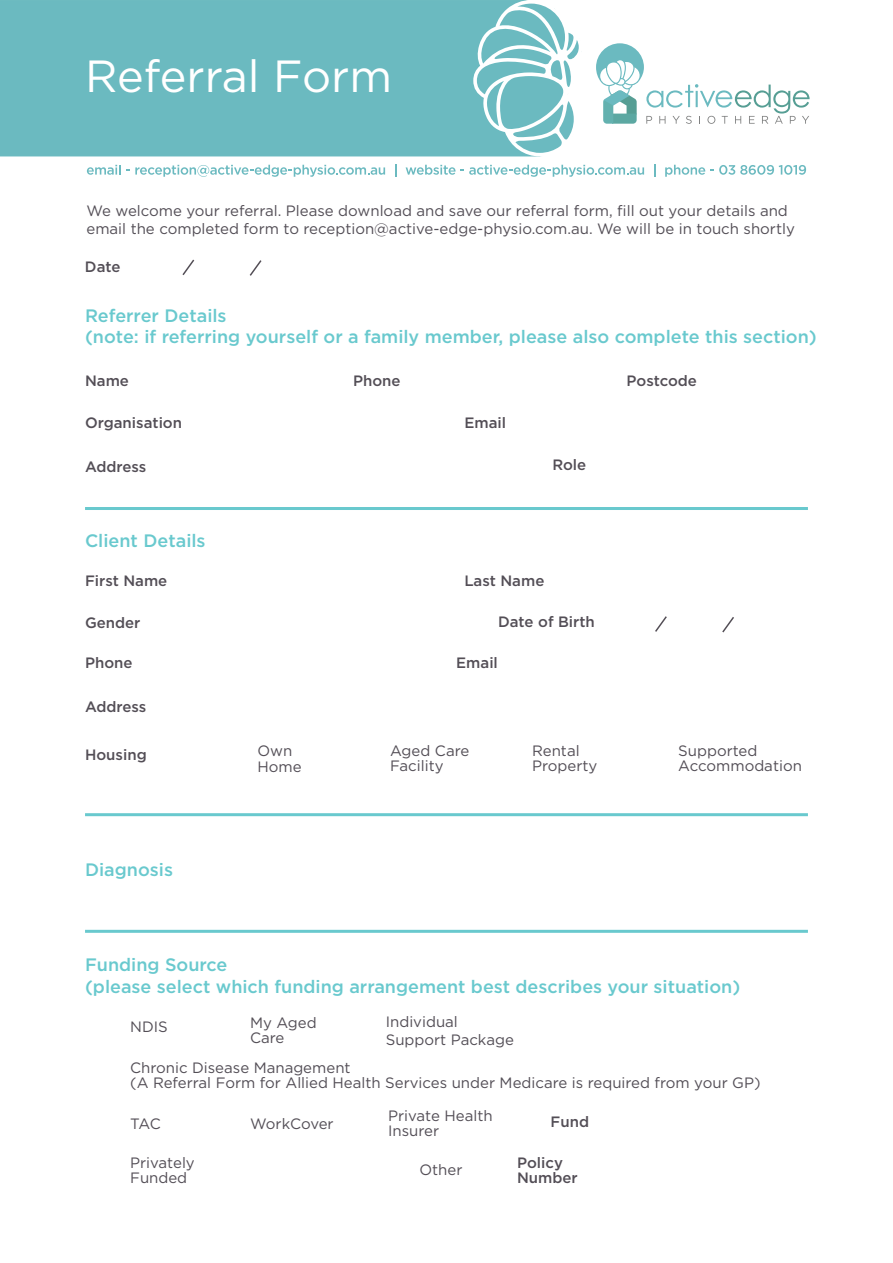
<style>
.page{position:relative;width:893px;height:1263px;background:#fff}
.page>*{position:absolute;margin:0;border:0;box-sizing:border-box;transform-origin:0 0}
.t1{font:45px "Gotham Pro";color:#fff}
.t2{font:500 18px/21.6px "Gotham Pro";color:#69c9ce}
.t3{font:15px/15.6px "Gotham Pro";color:#534e56}
.t4{font:500 15px/15.6px "Gotham Pro";color:#534e56}
</style>
<div class="page">
<hr style="left:85px;top:507px;width:723px;height:3px;background:#69c9ce">
<hr style="left:85px;top:813px;width:723px;height:3px;background:#69c9ce">
<hr style="left:85px;top:930px;width:723px;height:3px;background:#69c9ce">
<div style="left:0;top:0;width:473px;height:156px;background:#6bbac0"></div>
<svg style="left:473px;top:0;width:53px;height:156px"></svg>
<svg style="left:526px;top:0;width:53px;height:156px"></svg>
<svg style="left:596px;top:43px;width:214px;height:81px"></svg>
<svg style="left:87px;top:165px;width:298px;height:12px"></svg>
<svg style="left:395px;top:164px;width:1px;height:12px"></svg>
<svg style="left:406px;top:165px;width:238px;height:12px"></svg>
<svg style="left:654px;top:164px;width:1px;height:12px"></svg>
<svg style="left:665px;top:165px;width:141px;height:12px"></svg>
<svg style="left:655px;top:616px;width:12px;height:16px"></svg>
<svg style="left:722px;top:617px;width:12px;height:16px"></svg>
<svg style="left:182px;top:259px;width:13px;height:16px"></svg>
<svg style="left:249px;top:260px;width:13px;height:16px"></svg>
<h1 class="t1" style="left:85px;top:52px;width:309px">Referral Form</h1>
<p class="t3" style="left:86px;top:201px;width:710px;line-height:18px">We welcome your referral. Please download and save our referral form, fill out your details and email the completed form to reception@active-edge-physio.com.au. We will be in touch shortly</p>
<p class="t4" style="left:85px;top:259px;width:37px">Date</p>
<p class="t2" style="left:85px;top:304px;width:733px">Referrer Details<br>(note: if referring yourself or a family member, please also complete this section)</p>
<p class="t4" style="left:85px;top:372px;width:45px">Name</p>
<p class="t4" style="left:85px;top:415px;width:99px">Organisation</p>
<p class="t4" style="left:353px;top:372px;width:49px">Phone</p>
<p class="t4" style="left:626px;top:372px;width:72px">Postcode</p>
<p class="t4" style="left:464px;top:415px;width:43px">Email</p>
<p class="t4" style="left:85px;top:458px;width:63px">Address</p>
<p class="t4" style="left:552px;top:457px;width:35px">Role</p>
<p class="t2" style="left:85px;top:529px;width:122px">Client Details</p>
<p class="t4" style="left:85px;top:572px;width:84px">First Name</p>
<p class="t4" style="left:85px;top:615px;width:57px">Gender</p>
<p class="t4" style="left:498px;top:614px;width:98px">Date of Birth</p>
<p class="t4" style="left:464px;top:572px;width:82px">Last Name</p>
<p class="t4" style="left:85px;top:654px;width:49px">Phone</p>
<p class="t4" style="left:456px;top:654px;width:43px">Email</p>
<p class="t4" style="left:85px;top:699px;width:63px">Address</p>
<p class="t4" style="left:85px;top:747px;width:63px">Housing</p>
<p class="t3" style="left:257px;top:743px;width:46px">Own<br>Home</p>
<p class="t3" style="left:532px;top:744px;width:67px;line-height:14.4px">Rental<br>Property</p>
<p class="t3" style="left:678px;top:744px;width:125px;line-height:14.4px">Supported<br>Accommodation</p>
<p class="t3" style="left:390px;top:744px;width:81px;line-height:14.4px">Aged Care<br>Facility</p>
<p class="t2" style="left:85px;top:858px;width:89px">Diagnosis</p>
<p class="t2" style="left:85px;top:954px;width:657px">Funding Source<br>(please select which funding arrangement best describes your situation)</p>
<p class="t3" style="left:130px;top:1019px;width:39px">NDIS</p>
<p class="t3" style="left:386px;top:1013px;width:130px;line-height:17.4px">Individual<br>Support Package</p>
<p class="t3" style="left:250px;top:1014px;width:68px">My Aged<br>Care</p>
<p class="t3" style="left:130px;top:1060px;width:632px;line-height:14.4px">Chronic Disease Management<br>(A Referral Form for Allied Health Services under Medicare is required from your GP)</p>
<p class="t3" style="left:388px;top:1107px;width:106px">Private Health<br>Insurer</p>
<p class="t4" style="left:551px;top:1114px;width:40px">Fund</p>
<p class="t3" style="left:250px;top:1115px;width:85px">WorkCover</p>
<p class="t3" style="left:130px;top:1115px;width:32px">TAC</p>
<p class="t3" style="left:130px;top:1154px;width:66px">Privately<br>Funded</p>
<p class="t3" style="left:419px;top:1162px;width:45px">Other</p>
<p class="t4" style="left:517px;top:1154px;width:62px">Policy<br>Number</p>
</div>
